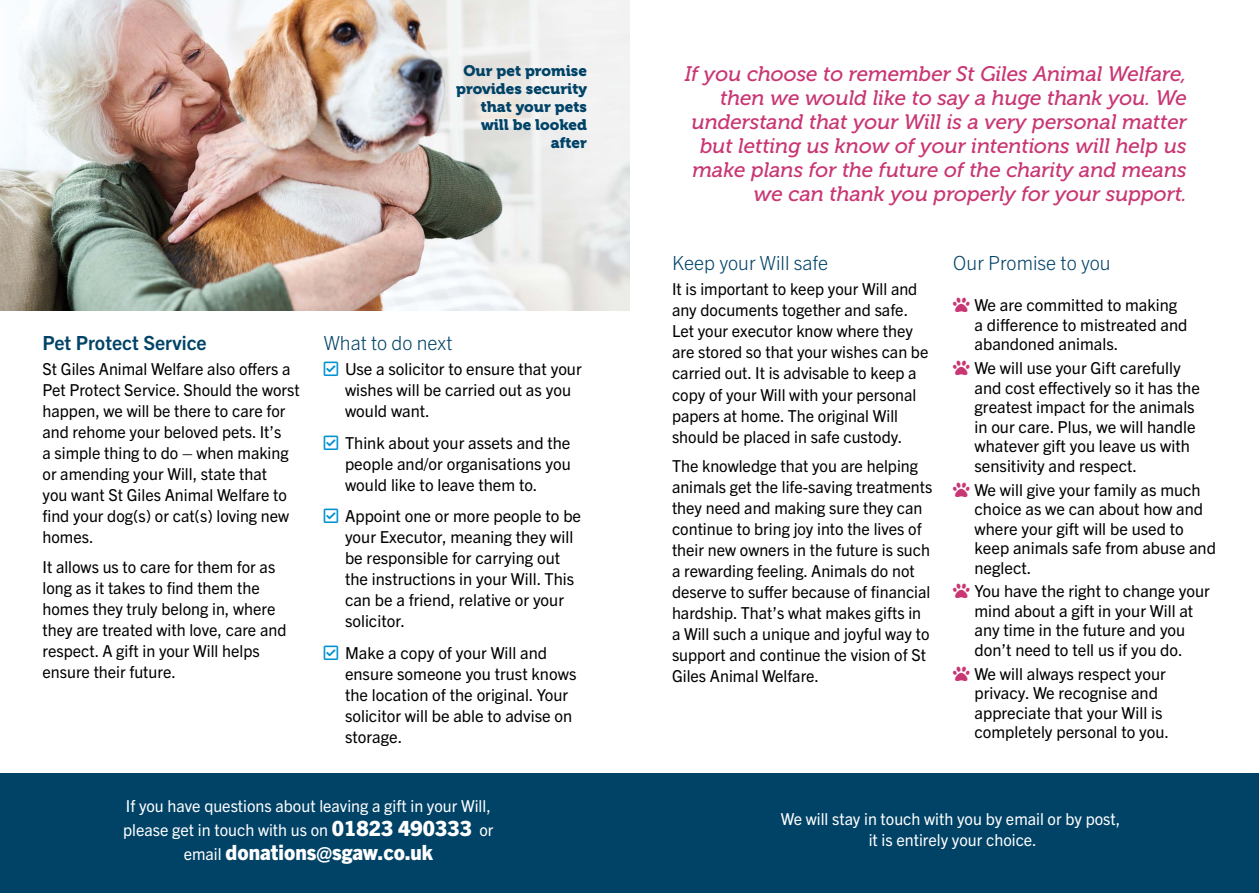
<style>
.page{position:relative;width:1259px;height:893px;background:#fff}
.page>*{position:absolute;margin:0;border:0;box-sizing:border-box;transform-origin:0 0}
.t1{font:italic 21px/24px "Museo 500";color:#c93674;text-align:right}
.t2{font:800 21px "Trade Gothic Next LT Pro";color:#fff}
.t3{font:300 19.5px "Trade Gothic Next LT Pro";color:#004367}
.t4{font:700 19.5px "Trade Gothic Next LT Pro";color:#004367}
.t5{font:16.5px/21px "Trade Gothic Next LT Pro";color:#000}
.t6{font:16.5px/24px "Trade Gothic Next LT Pro";color:#fff}
.t7{font:15.3px/18px "Museo 900";color:#004367;text-align:right}
.s1{color:#0091d1}
.s2{font-weight:800;font-size:21px}
.s3{font-weight:400;font-size:16.5px}
</style>
<div class="page">
<img style="left:0;top:0;width:629px;height:310px">
<div style="left:0;top:774px;width:629px;height:119px;background:#004367"></div>
<div style="left:629px;top:774px;width:630px;height:119px;background:#004367"></div>
<p class="t4" style="left:43px;top:329px;width:166px">Pet Protect Service</p>
<p class="t5" style="left:43px;top:358px;width:259px">St Giles Animal Welfare also offers a<br>Pet Protect Service. Should the worst happen, we will be there to care for and rehome your beloved pets. It’s<br>a simple thing to do – when making or amending your Will, state that<br>you want St Giles Animal Welfare to find your dog(s) or cat(s) loving new homes.</p>
<p class="t5" style="left:43px;top:555px;width:245px">It allows us to care for them for as long as it takes to find them the homes they truly belong in, where they are treated with love, care and respect. A gift in your Will helps ensure their future.</p>
<p class="t7" style="left:456px;top:62px;width:132px">Our pet promise provides security that your pets will be looked after</p>
<p class="t1" style="left:685px;top:61px;width:503px">If you choose to remember St Giles Animal Welfare, then we would like to say a huge thank you. We understand that your Will is a very personal matter but letting us know of your intentions will help us make plans for the future of the charity and means we can thank you properly for your support.</p>
<p class="t3" style="left:324px;top:329px;width:130px">What to do next</p>
<p class="t5" style="left:345px;top:358px;width:238px;text-indent:-21px"><span class="s1">■</span> Use a solicitor to ensure that your wishes will be carried out as you would want.</p>
<p class="t5" style="left:345px;top:431px;width:227px;text-align:justify;text-indent:-21px"><span class="s1">■</span> Think about your assets and the people and/or organisations you would like to leave them to.</p>
<p class="t5" style="left:345px;top:505px;width:238px;text-indent:-21px"><span class="s1">■</span> Appoint one or more people to be your Executor, meaning they will be responsible for carrying out the instructions in your Will. This can be a friend, relative or your solicitor.</p>
<p class="t5" style="left:345px;top:641px;width:233px;text-indent:-21px"><span class="s1">■</span> Make a copy of your Will and ensure someone you trust knows the location of the original. Your solicitor will be able to advise on storage.</p>
<p class="t3" style="left:672px;top:250px;width:158px">Keep your Will safe</p>
<p class="t5" style="left:672px;top:278px;width:258px">It is important to keep your Will and any documents together and safe.<br>Let your executor know where they are stored so that your wishes can be carried out. It is advisable to keep a copy of your Will with your personal papers at home. The original Will should be placed in safe custody.</p>
<p class="t5" style="left:672px;top:454px;width:262px">The knowledge that you are helping animals get the life-saving treatments they need and making sure they can continue to bring joy into the lives of their new owners in the future is such a rewarding feeling. Animals do not deserve to suffer because of financial hardship. That’s what makes gifts in a Will such a unique and joyful way to support and continue the vision of St Giles Animal Welfare.</p>
<p class="t3" style="left:953px;top:250px;width:159px">Our Promise to you</p>
<p class="t5" style="left:974px;top:295px;width:214px;line-height:19.5px">We are committed to making a difference to mistreated and abandoned animals.</p>
<p class="t5" style="left:974px;top:357px;width:227px;line-height:19.5px">We will use your Gift carefully and cost effectively so it has the greatest impact for the animals in our care. Plus, we will handle whatever gift you leave us with sensitivity and respect.</p>
<p class="t5" style="left:974px;top:479px;width:243px;line-height:19.5px">We will give your family as much choice as we can about how and where your gift will be used to keep animals safe from abuse and neglect.</p>
<p class="t5" style="left:974px;top:580px;width:237px;line-height:19.5px">You have the right to change your mind about a gift in your Will at any time in the future and you don’t need to tell us if you do.</p>
<p class="t5" style="left:974px;top:663px;width:196px;line-height:19.5px">We will always respect your privacy. We recognise and appreciate that your Will is completely personal to you.</p>
<p class="t6" style="left:123px;top:792px;width:372px">If you have questions about leaving a gift in your Will, please get in touch with us on <span class="s2">01823 490333</span> or</p>
<p class="t2" style="left:184px;top:837px;width:251px"><span class="s3">email</span> donations@sgaw.co.uk</p>
<p class="t6" style="left:781px;top:807px;width:341px;line-height:21px;text-align:center">We will stay in touch with you by email or by post, it is entirely your choice.</p>
</div>
